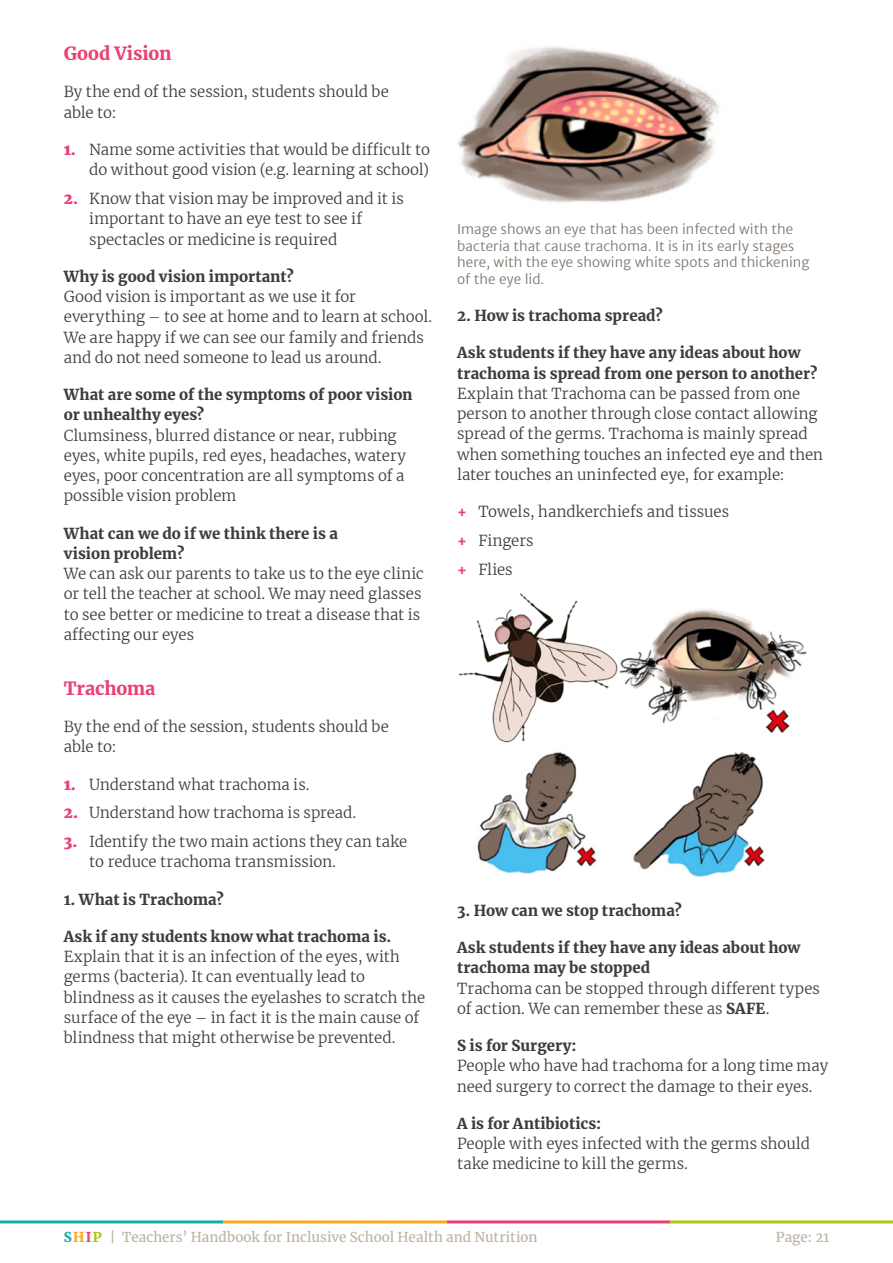
<style>
.page{position:relative;width:893px;height:1263px;background:#fff}
.page>*{position:absolute;margin:0;border:0;box-sizing:border-box;transform-origin:0 0}
.t1{font:700 18px "Merriweather";letter-spacing:-.005em;color:#e94272}
.t2{font:300 15px/20.2px "Merriweather";color:#413c39}
.t3{font:700 15px/20.2px "Merriweather";color:#413c39}
.t4{font:300 13.5px/16.5px "Merriweather Sans";letter-spacing:.005em;color:#807870}
.t5{font:13.5px "Merriweather";color:#beb5a6}
.s1{font-weight:900;color:#e94272}
.s2{font-weight:700}
.s3{font-weight:700;color:#16aca7}
.s4{font-weight:700;color:#f7a823}
.s5{font-weight:700;color:#e94272}
.s6{font-weight:700;color:#afc410}
</style>
<div class="page">
<hr style="left:0;top:1220px;width:223px;height:3px;background:#16aca7">
<hr style="left:223px;top:1220px;width:224px;height:3px;background:#f7a823">
<hr style="left:447px;top:1220px;width:223px;height:3px;background:#e94272">
<hr style="left:669px;top:1220px;width:224px;height:3px;background:#afc410">
<img style="left:458px;top:47px;width:261px;height:156px">
<img style="left:458px;top:593px;width:349px;height:284px">
<p class="t1" style="left:64px;top:42px;width:109px">Good Vision</p>
<p class="t2" style="left:64px;top:82px;width:327px">By the end of the session, students should be able to:</p>
<p class="t2" style="left:64px;top:139px;width:368px;text-align:right"><span class="s1">1.</span> Name some activities that would be difficult to do without good vision (e.g. learning at school)</p>
<p class="t2" style="left:89px;top:188px;width:316px;text-indent:-26px"><span class="s1">2.</span> Know that vision may be improved and it is important to have an eye test to see if spectacles or medicine is required</p>
<p class="t3" style="left:64px;top:266px;width:231px">Why is good vision important?</p>
<p class="t2" style="left:64px;top:286px;width:370px">Good vision is important as we use it for everything – to see at home and to learn at school.<br>We are happy if we can see our family and friends and do not need someone to lead us around.</p>
<p class="t3" style="left:64px;top:384px;width:350px">What are some of the symptoms of poor vision or unhealthy eyes?</p>
<p class="t2" style="left:64px;top:425px;width:344px">Clumsiness, blurred distance or near, rubbing eyes, white pupils, red eyes, headaches, watery eyes, poor concentration are all symptoms of a possible vision problem</p>
<p class="t3" style="left:64px;top:523px;width:276px">What can we do if we think there is a vision problem?</p>
<p class="t2" style="left:64px;top:563px;width:362px">We can ask our parents to take us to the eye clinic or tell the teacher at school. We may need glasses to see better or medicine to treat a disease that is affecting our eyes</p>
<p class="t1" style="left:64px;top:676px;width:93px">Trachoma</p>
<p class="t2" style="left:64px;top:716px;width:327px">By the end of the session, students should be able to:</p>
<p class="t2" style="left:64px;top:774px;width:247px"><span class="s1">1.</span> Understand what trachoma is.</p>
<p class="t2" style="left:64px;top:802px;width:294px"><span class="s1">2.</span> Understand how trachoma is spread.</p>
<p class="t2" style="left:89px;top:831px;width:319px;text-indent:-26px"><span class="s1">3.</span> Identify the two main actions they can take to reduce trachoma transmission.</p>
<p class="t3" style="left:64px;top:889px;width:161px">1. What is Trachoma?</p>
<p class="t3" style="left:64px;top:926px;width:329px">Ask if any students know what trachoma is.</p>
<p class="t2" style="left:64px;top:946px;width:363px">Explain that it is an infection of the eyes, with germs (bacteria). It can eventually lead to blindness as it causes the eyelashes to scratch the surface of the eye – in fact it is the main cause of blindness that might otherwise be prevented.</p>
<p class="t4" style="left:457px;top:221px;width:354px">Image shows an eye that has been infected with the bacteria that cause trachoma. It is in its early stages here, with the eye showing white spots and thickening of the eye lid.</p>
<p class="t3" style="left:457px;top:305px;width:207px">2. How is trachoma spread?</p>
<p class="t3" style="left:457px;top:343px;width:362px">Ask students if they have any ideas about how trachoma is spread from one person to another?</p>
<p class="t2" style="left:457px;top:383px;width:367px">Explain that Trachoma can be passed from one person to another through close contact allowing spread of the germs. Trachoma is mainly spread when something touches an infected eye and then later touches an uninfected eye, for example:</p>
<p class="t2" style="left:457px;top:497px;width:273px;line-height:28.8px"><span class="s1">+</span> Towels, handkerchiefs and tissues <span class="s1">+</span> Fingers<br><span class="s1">+</span> Flies</p>
<p class="t3" style="left:457px;top:900px;width:226px">3. How can we stop trachoma?</p>
<p class="t3" style="left:457px;top:937px;width:345px">Ask students if they have any ideas about how trachoma may be stopped</p>
<p class="t2" style="left:457px;top:978px;width:364px">Trachoma can be stopped through different types of action. We can remember these as <span class="s2">SAFE</span>.</p>
<p class="t3" style="left:457px;top:1035px;width:121px">S is for Surgery:</p>
<p class="t2" style="left:457px;top:1055px;width:373px">People who have had trachoma for a long time may need surgery to correct the damage to their eyes.</p>
<p class="t3" style="left:457px;top:1113px;width:146px">A is for Antibiotics:</p>
<p class="t2" style="left:457px;top:1133px;width:354px">People with eyes infected with the germs should take medicine to kill the germs.</p>
<p class="t5" style="left:64px;top:1228px;width:475px"><span class="s3">S</span><span class="s4">H</span><span class="s5">I</span><span class="s6">P</span> | Teachers’ Handbook for Inclusive School Health and Nutrition</p>
<p class="t5" style="left:776px;top:1228px;width:55px">Page: 21</p>
</div>
